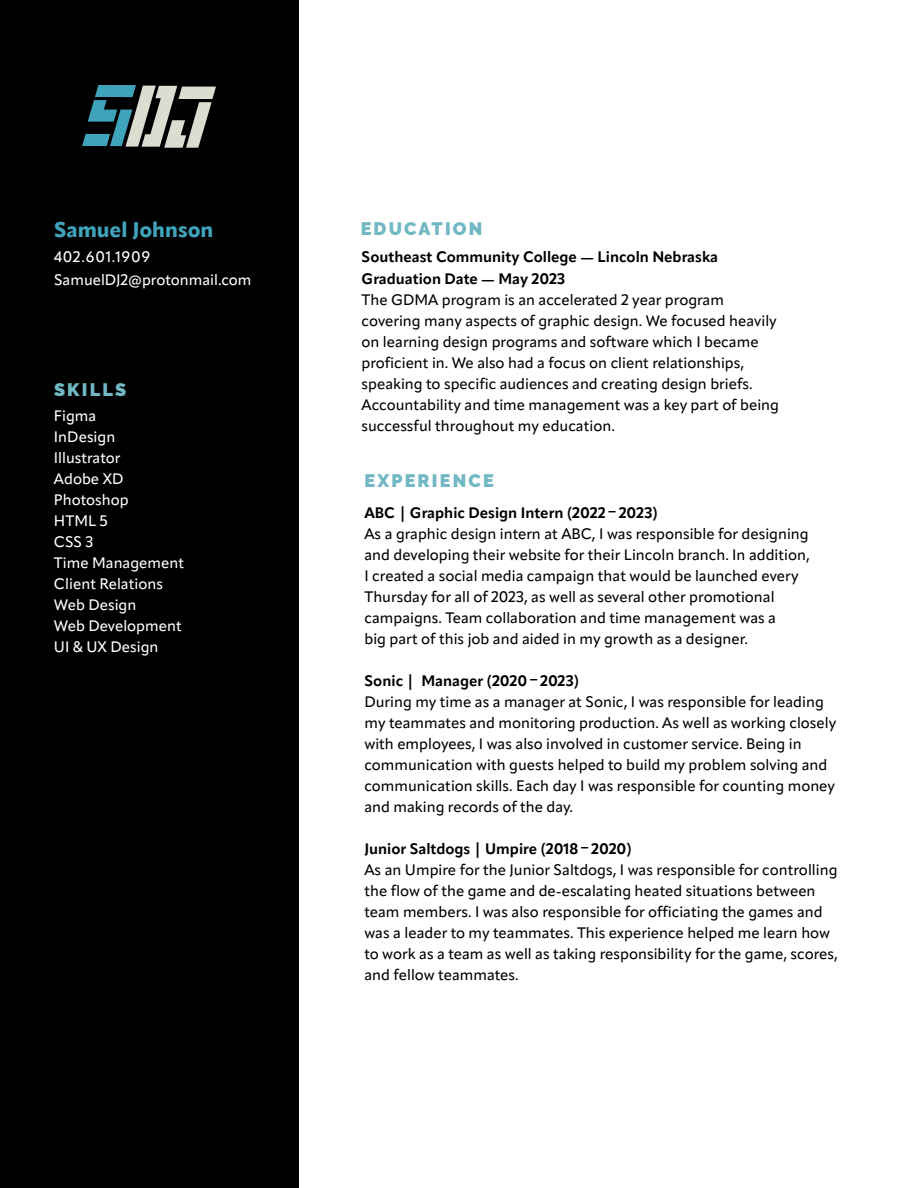
<style>
.page{position:relative;width:918px;height:1188px;background:#fff}
.page>*{position:absolute;margin:0;border:0;box-sizing:border-box;transform-origin:0 0}
.t1{font:800 21px "Apparat";color:#3fa3bb}
.t2{font:900 18px "Raleway";letter-spacing:.12em;color:#71b7c4}
.t3{font:500 15px/21px "Apparat";color:#000}
.t4{font:700 15px/21.6px "Apparat";color:#000}
.t5{font:500 15px/21px "Apparat";color:#fff}
</style>
<div class="page">
<div style="left:0;top:0;width:298px;height:1188px;background:#000"></div>
<svg style="left:82px;top:85px;width:134px;height:63px"></svg>
<h1 class="t1" style="left:54px;top:216px;width:161px">Samuel Johnson</h1>
<p class="t5" style="left:54px;top:246px;width:199px;line-height:22.5px">402.601.1909<br>SamuelDJ2@protonmail.com</p>
<p class="t2" style="left:54px;top:379px;width:74px">SKILLS</p>
<p class="t5" style="left:54px;top:406px;width:132px">Figma<br>InDesign<br>Illustrator<br>Adobe XD<br>Photoshop<br>HTML 5<br>CSS 3<br>Time Management<br>Client Relations<br>Web Design<br>Web Development<br>UI &amp; UX Design</p>
<p class="t2" style="left:361px;top:218px;width:123px">EDUCATION</p>
<p class="t4" style="left:362px;top:246px;width:358px">Southeast Community College — Lincoln Nebraska<br>Graduation Date — May 2023</p>
<p class="t3" style="left:362px;top:289px;width:419px">The GDMA program is an accelerated 2 year program covering many aspects of graphic design. We focused heavily on learning design programs and software which I became proficient in. We also had a focus on client relationships, speaking to specific audiences and creating design briefs.<br>Accountability and time management was a key part of being successful throughout my education.</p>
<p class="t2" style="left:364px;top:470px;width:131px">EXPERIENCE</p>
<p class="t4" style="left:364px;top:502px;width:295px">ABC | Graphic Design Intern (2022 – 2023)</p>
<p class="t3" style="left:364px;top:523px;width:447px">As a graphic design intern at ABC, I was responsible for designing and developing their website for their Lincoln branch. In addition, I created a social media campaign that would be launched every Thursday for all of 2023, as well as several other promotional campaigns. Team collaboration and time management was a<br>big part of this job and aided in my growth as a designer.</p>
<p class="t4" style="left:364px;top:670px;width:216px">Sonic | Manager (2020 – 2023)</p>
<p class="t3" style="left:364px;top:691px;width:473px">During my time as a manager at Sonic, I was responsible for leading my teammates and monitoring production. As well as working closely with employees, I was also involved in customer service. Being in communication with guests helped to build my problem solving and communication skills. Each day I was responsible for counting money and making records of the day.</p>
<p class="t4" style="left:364px;top:838px;width:269px">Junior Saltdogs | Umpire (2018 – 2020)</p>
<p class="t3" style="left:364px;top:859px;width:475px">As an Umpire for the Junior Saltdogs, I was responsible for controlling the flow of the game and de-escalating heated situations between team members. I was also responsible for officiating the games and was a leader to my teammates. This experience helped me learn how to work as a team as well as taking responsibility for the game, scores, and fellow teammates.</p>
</div>
